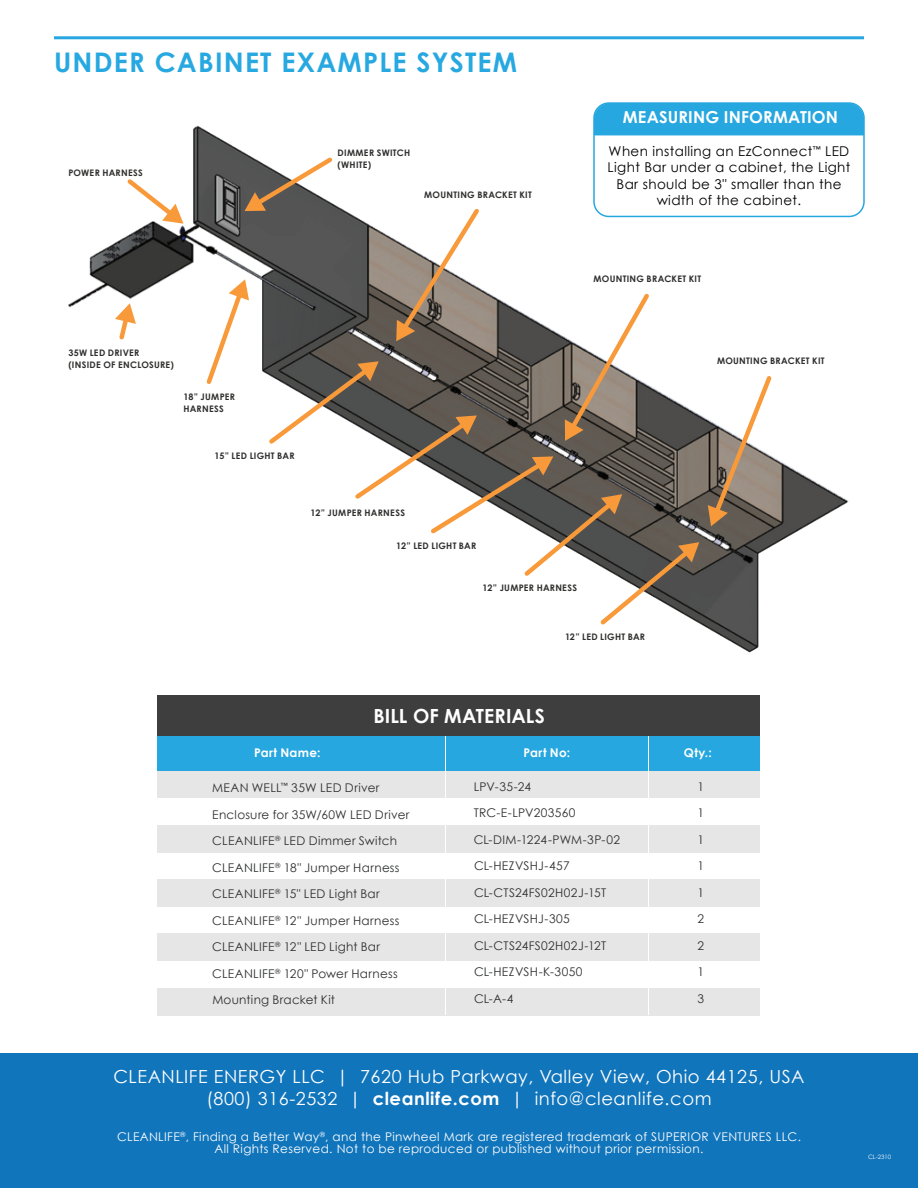
<style>
.page{position:relative;width:918px;height:1188px;background:#fff}
.page>*{position:absolute;margin:0;border:0;box-sizing:border-box;transform-origin:0 0}
.t1{font:700 27px "Century Gothic";letter-spacing:.045em;color:#27a8e0}
.t2{font:700 19.5px "Century Gothic";letter-spacing:.005em;color:#fff}
.t3{font:18px/21.6px "Century Gothic";letter-spacing:.03em;color:#fff;text-align:center}
.t4{font:700 16.5px "Century Gothic";letter-spacing:.01em;color:#fff}
.t5{font:13.5px/16.2px "Century Gothic";letter-spacing:.03em;color:#000001;text-align:center}
.t6{font:12px "Century Gothic";letter-spacing:.025em;color:#2e2f2f}
.t7{font:12px/12px "Century Gothic";letter-spacing:.03em;color:#fff;text-align:center}
.t8{font:12px "Century Gothic";letter-spacing:.03em;color:#2f3030}
.t9{font:700 12px "Century Gothic";letter-spacing:.025em;color:#fff}
.t10{font:700 9px/12px "Century Gothic";letter-spacing:.03em;color:#2f2f2e}
.t11{font:6px "Century Gothic";color:#fff}
.s1{font-weight:700}
</style>
<div class="page">
<div style="left:0;top:1053px;width:918px;height:135px;background:#1175bc"></div>
<hr style="left:54px;top:36px;width:810px;height:3px;background:#27a7df">
<div style="left:158px;top:771px;width:602px;height:27px;background:#e6e6e6"></div>
<div style="left:158px;top:825px;width:602px;height:27px;background:#e6e6e6"></div>
<div style="left:158px;top:879px;width:602px;height:27px;background:#e6e6e6"></div>
<div style="left:158px;top:933px;width:602px;height:28px;background:#e6e6e6"></div>
<div style="left:158px;top:735px;width:602px;height:36px;background:#27a7df"></div>
<img style="left:68px;top:125px;width:782px;height:528px">
<svg style="left:708px;top:372px;width:67px;height:154px"></svg>
<svg style="left:124px;top:175px;width:60px;height:49px"></svg>
<svg style="left:115px;top:303px;width:21px;height:40px"></svg>
<div style="left:158px;top:988px;width:602px;height:27px;background:#e6e6e6"></div>
<hr style="left:445px;top:735px;width:1px;height:280px;background:#fff">
<hr style="left:648px;top:735px;width:1px;height:280px;background:#fff">
<div style="left:158px;top:696px;width:602px;height:40px;background:#3e3e3f"></div>
<svg style="left:203px;top:154px;width:496px;height:475px"></svg>
<div style="left:596px;top:105px;width:266px;height:30px;background:#27a7df"></div>
<div style="left:593px;top:102px;width:272px;height:115px;border:2px solid #27a7df;border-radius:15px"></div>
<h1 class="t1" style="left:54px;top:42px;width:465px">UNDER CABINET EXAMPLE SYSTEM</h1>
<p class="t10" style="left:68px;top:167px;width:76px">POWER HARNESS</p>
<p class="t10" style="left:338px;top:146px;width:74px">DIMMER SWITCH (WHITE)</p>
<p class="t10" style="left:424px;top:188px;width:109px">MOUNTING BRACKET KIT</p>
<h3 class="t4" style="left:623px;top:105px;width:217px">MEASURING INFORMATION</h3>
<p class="t5" style="left:608px;top:143px;width:244px">When installing an EzConnect<sup>™</sup> LED<br>Light Bar under a cabinet, the Light<br>Bar should be 3" smaller than the width of the cabinet.</p>
<p class="t10" style="left:594px;top:272px;width:109px">MOUNTING BRACKET KIT</p>
<p class="t10" style="left:68px;top:346px;width:107px">35W LED DRIVER (INSIDE OF ENCLOSURE)</p>
<p class="t10" style="left:184px;top:390px;width:53px">18” JUMPER<br>HARNESS</p>
<p class="t10" style="left:215px;top:449px;width:81px">15” LED LIGHT BAR</p>
<p class="t10" style="left:310px;top:506px;width:96px">12” JUMPER HARNESS</p>
<p class="t10" style="left:396px;top:540px;width:82px">12” LED LIGHT BAR</p>
<p class="t10" style="left:483px;top:582px;width:96px">12” JUMPER HARNESS</p>
<p class="t10" style="left:565px;top:631px;width:82px">12” LED LIGHT BAR</p>
<p class="t10" style="left:717px;top:354px;width:109px">MOUNTING BRACKET KIT</p>
<h2 class="t2" style="left:373px;top:701px;width:173px">BILL OF MATERIALS</h2>
<p class="t9" style="left:254px;top:744px;width:68px">Part Name:</p>
<p class="t9" style="left:524px;top:744px;width:48px">Part No:</p>
<p class="t9" style="left:684px;top:744px;width:29px">Qty.:</p>
<p class="t6" style="left:212px;top:779px;width:169px">MEAN WELL<sup>™</sup> 35W LED Driver</p>
<p class="t6" style="left:212px;top:806px;width:199px">Enclosure for 35W/60W LED Driver</p>
<p class="t6" style="left:212px;top:832px;width:186px">CLEANLIFE<sup>®</sup> LED Dimmer Switch</p>
<p class="t6" style="left:212px;top:859px;width:189px">CLEANLIFE<sup>®</sup> 18" Jumper Harness</p>
<p class="t6" style="left:212px;top:886px;width:169px">CLEANLIFE<sup>®</sup> 15" LED Light Bar</p>
<p class="t6" style="left:212px;top:912px;width:189px">CLEANLIFE<sup>®</sup> 12" Jumper Harness</p>
<p class="t6" style="left:212px;top:939px;width:169px">CLEANLIFE<sup>®</sup> 12" LED Light Bar</p>
<p class="t6" style="left:212px;top:965px;width:187px">CLEANLIFE<sup>®</sup> 120" Power Harness</p>
<p class="t6" style="left:212px;top:992px;width:124px">Mounting Bracket Kit</p>
<p class="t8" style="left:474px;top:778px;width:59px">LPV-35-24</p>
<p class="t8" style="left:474px;top:804px;width:103px">TRC-E-LPV203560</p>
<p class="t8" style="left:474px;top:831px;width:148px">CL-DIM-1224-PWM-3P-02</p>
<p class="t8" style="left:474px;top:857px;width:97px">CL-HEZVSHJ-457</p>
<p class="t8" style="left:474px;top:884px;width:134px">CL-CTS24FS02H02J-15T</p>
<p class="t8" style="left:474px;top:911px;width:97px">CL-HEZVSHJ-305</p>
<p class="t8" style="left:474px;top:937px;width:134px">CL-CTS24FS02H02J-12T</p>
<p class="t8" style="left:474px;top:964px;width:110px">CL-HEZVSH-K-3050</p>
<p class="t8" style="left:474px;top:990px;width:41px">CL-A-4</p>
<p class="t8" style="left:698px;top:778px;width:8px">1</p>
<p class="t8" style="left:698px;top:804px;width:8px">1</p>
<p class="t8" style="left:698px;top:831px;width:8px">1</p>
<p class="t8" style="left:698px;top:858px;width:8px">1</p>
<p class="t8" style="left:698px;top:884px;width:8px">1</p>
<p class="t8" style="left:698px;top:911px;width:8px">2</p>
<p class="t8" style="left:698px;top:937px;width:8px">2</p>
<p class="t8" style="left:698px;top:964px;width:8px">1</p>
<p class="t8" style="left:698px;top:990px;width:8px">3</p>
<h3 class="t3" style="left:113px;top:1065px;width:693px">CLEANLIFE ENERGY LLC | 7620 Hub Parkway, Valley View, Ohio 44125, USA (800) 316-2532 | <span class="s1">cleanlife.com</span> | info@cleanlife.com</h3>
<p class="t7" style="left:117px;top:1130px;width:686px">CLEANLIFE<sup>®</sup>, Finding a Better Way<sup>®</sup>, and the Pinwheel Mark are registered trademark of SUPERIOR VENTURES LLC.<br>All Rights Reserved. Not to be reproduced or published without prior permission.</p>
<p class="t11" style="left:868px;top:1153px;width:24px">CL-2310</p>
</div>
